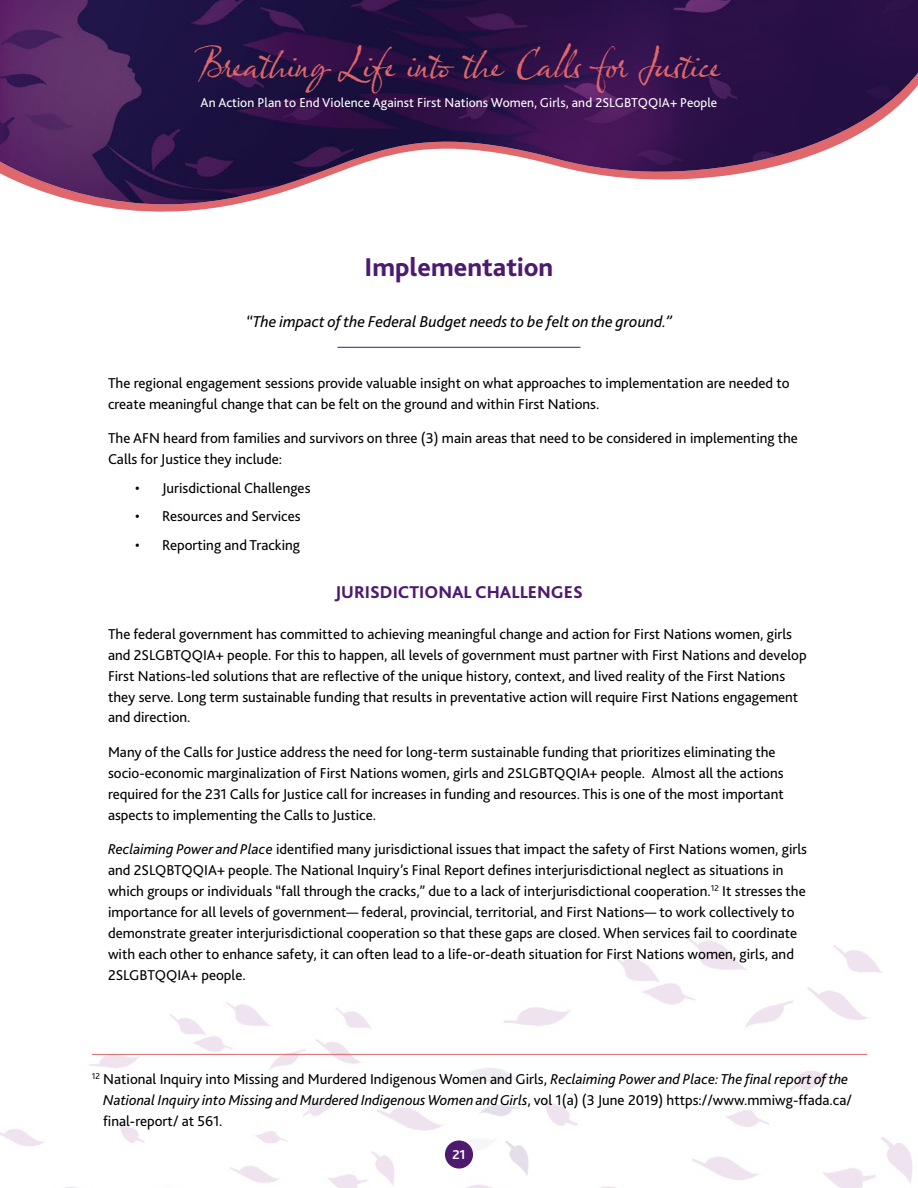
<style>
.page{position:relative;width:918px;height:1188px;background:#fff}
.page>*{position:absolute;margin:0;border:0;box-sizing:border-box;transform-origin:0 0}
.t1{font:41.85px "Olicana W00 Rough";letter-spacing:-.005em;color:#e0676b}
.t2{font:800 26.85px "Bliss 2";color:#4d1a70}
.t3{font:800 18px "Bliss 2";color:#4d1a70}
.t4{font:italic 16.5px "Bliss 2";color:#000}
.t5{font:15px/20.9px "Bliss 2";color:#000}
.t6{font:13.5px "Bliss 2";letter-spacing:.005em;color:#fff}
.t7{font:700 13.5px "Bliss 2";color:#fff}
.s1{font-style:italic}
</style>
<div class="page">
<img style="left:0;top:0;width:918px;height:206px">
<img style="left:0;top:937px;width:913px;height:251px">
<div style="left:445px;top:1140px;width:28px;height:29px;background:#4d1a70;border-radius:50%"></div>
<hr style="left:338px;top:347px;width:242px;height:1px;background:#4d1a70">
<hr style="left:92px;top:1054px;width:775px;height:1px;background:#e0676b">
<h1 class="t1" style="left:197px;top:37px;width:525px">Breathing Life into the Calls for Justice</h1>
<p class="t6" style="left:201px;top:94px;width:518px">An Action Plan to End Violence Against First Nations Women, Girls, and 2SLGBTQQIA+ People</p>
<h2 class="t2" style="left:365px;top:250px;width:190px">Implementation</h2>
<p class="t4" style="left:246px;top:311px;width:428px">“The impact of the Federal Budget needs to be felt on the ground.”</p>
<p class="t5" style="left:108px;top:372px;width:683px">The regional engagement sessions provide valuable insight on what approaches to implementation are needed to create meaningful change that can be felt on the ground and within First Nations.</p>
<p class="t5" style="left:108px;top:428px;width:691px">The AFN heard from families and survivors on three (3) main areas that need to be considered in implementing the<br>Calls for Justice they include:</p>
<p class="t5" style="left:135px;top:477px;width:177px">• Jurisdictional Challenges</p>
<p class="t5" style="left:135px;top:505px;width:167px">• Resources and Services</p>
<p class="t5" style="left:135px;top:534px;width:167px">• Reporting and Tracking</p>
<p class="t3" style="left:335px;top:580px;width:249px">JURISDICTIONAL CHALLENGES</p>
<p class="t5" style="left:108px;top:623px;width:700px">The federal government has committed to achieving meaningful change and action for First Nations women, girls and 2SLGBTQQIA+ people. For this to happen, all levels of government must partner with First Nations and develop First Nations-led solutions that are reflective of the unique history, context, and lived reality of the First Nations they serve. Long term sustainable funding that results in preventative action will require First Nations engagement and direction.</p>
<p class="t5" style="left:108px;top:741px;width:677px">Many of the Calls for Justice address the need for long-term sustainable funding that prioritizes eliminating the socio-economic marginalization of First Nations women, girls and 2SLGBTQQIA+ people. Almost all the actions required for the 231 Calls for Justice call for increases in funding and resources. This is one of the most important aspects to implementing the Calls to Justice.</p>
<p class="t5" style="left:108px;top:838px;width:701px"><span class="s1">Reclaiming Power and Place</span> identified many jurisdictional issues that impact the safety of First Nations women, girls and 2SLQBTQQIA+ people. The National Inquiry’s Final Report defines interjurisdictional neglect as situations in which groups or individuals “fall through the cracks,” due to a lack of interjurisdictional cooperation.<sup>12</sup> It stresses the importance for all levels of government— federal, provincial, territorial, and First Nations— to work collectively to demonstrate greater interjurisdictional cooperation so that these gaps are closed. When services fail to coordinate with each other to enhance safety, it can often lead to a life-or-death situation for First Nations women, girls, and 2SLGBTQQIA+ people.</p>
<p class="t5" style="left:103px;top:1068px;width:750px;text-indent:-11px"><sup>12</sup> National Inquiry into Missing and Murdered Indigenous Women and Girls, <span class="s1">Reclaiming Power and Place: The final report of the<br>National Inquiry into Missing and Murdered Indigenous Women and Girls</span>, vol 1(a) (3 June 2019) https://www.mmiwg-ffada.ca/ final-report/ at 561.</p>
<p class="t7" style="left:452px;top:1146px;width:15px">21</p>
</div>
